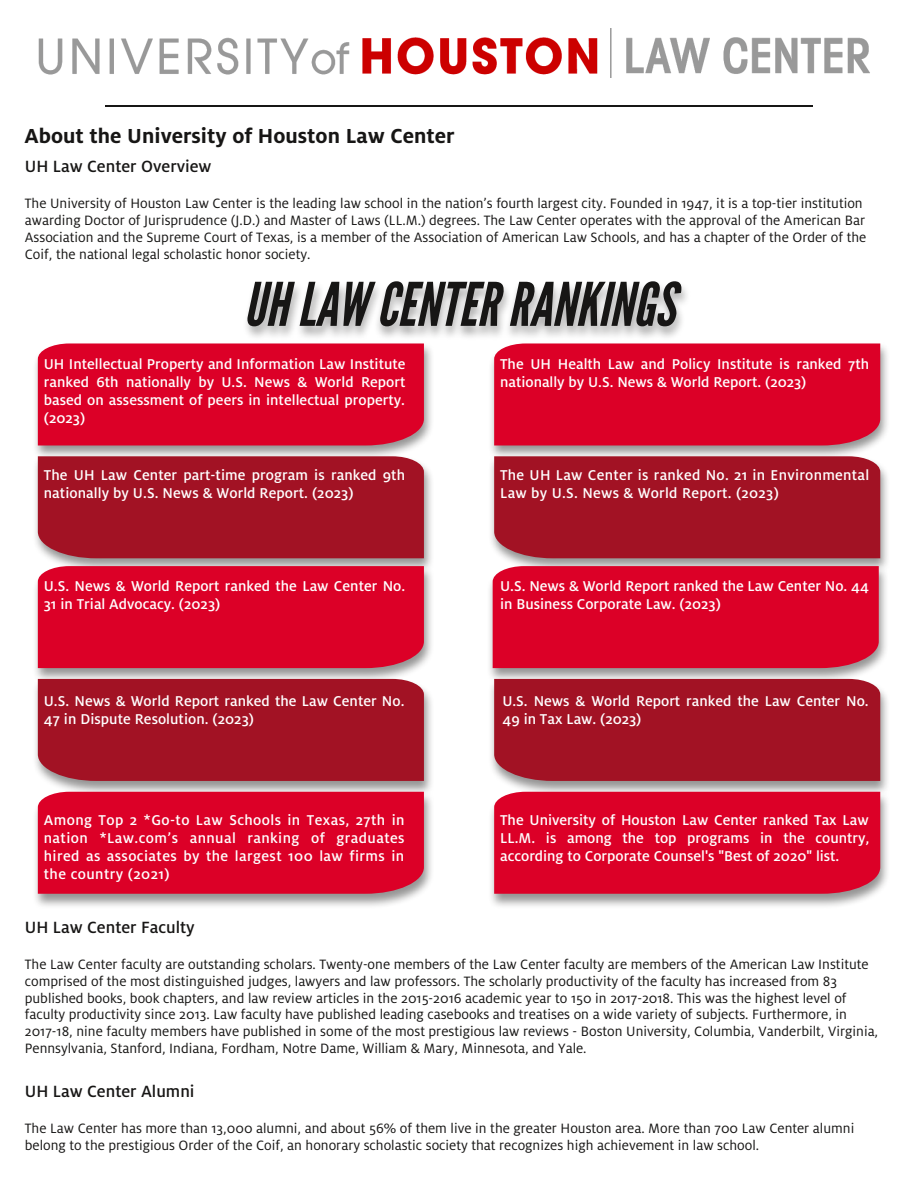
<style>
.page{position:relative;width:918px;height:1188px;background:#fff}
.page>*{position:absolute;margin:0;border:0;box-sizing:border-box;transform-origin:0 0}
.t1{font:italic 60px "League Gothic";color:#171615}
.t2{font:700 22.5px "Milo OT";color:#171615}
.t3{font:500 18px "Milo OT";color:#171615}
.t4{font:500 15.75px/18px "Milo OT";letter-spacing:.005em;color:#fff}
.t5{font:15px/16.8px "Milo OT";color:#171615}
</style>
<div class="page">
<hr style="left:105px;top:105px;width:708px;height:1px;background:#171615">
<img style="left:35px;top:345px;width:397px;height:561px">
<div style="left:38px;top:456px;width:386px;height:102px;background:#a21224"></div>
<div style="left:38px;top:679px;width:386px;height:102px;background:#a21224"></div>
<div style="left:38px;top:343px;width:386px;height:103px;background:#dc0027"></div>
<div style="left:38px;top:566px;width:386px;height:102px;background:#dc0027"></div>
<div style="left:38px;top:792px;width:386px;height:102px;background:#dc0027"></div>
<img style="left:489px;top:343px;width:399px;height:563px">
<div style="left:493px;top:566px;width:386px;height:102px;background:#dc0027"></div>
<div style="left:494px;top:456px;width:386px;height:102px;background:#a21224"></div>
<div style="left:494px;top:679px;width:386px;height:102px;background:#a21224"></div>
<div style="left:494px;top:343px;width:386px;height:103px;background:#dc0027"></div>
<div style="left:494px;top:792px;width:386px;height:102px;background:#dc0027"></div>
<img style="left:38px;top:29px;width:832px;height:48px">
<p class="t2" style="left:25px;top:122px;width:431px">About the University of Houston Law Center</p>
<p class="t3" style="left:25px;top:156px;width:188px">UH Law Center Overview</p>
<p class="t5" style="left:25px;top:195px;width:843px">The University of Houston Law Center is the leading law school in the nation’s fourth largest city. Founded in 1947, it is a top-tier institution awarding Doctor of Jurisprudence (J.D.) and Master of Laws (LL.M.) degrees. The Law Center operates with the approval of the American Bar Association and the Supreme Court of Texas, is a member of the Association of American Law Schools, and has a chapter of the Order of the Coif, the national legal scholastic honor society.</p>
<p class="t1" style="left:243px;top:270px;width:433px">UHLAW CENTERRANKINGS</p>
<p class="t4" style="left:44px;top:355px;width:363px;text-align:justify">UH Intellectual Property and Information Law Institute ranked 6th nationally by U.S. News &amp; World Report based on assessment of peers in intellectual property. (2023)</p>
<p class="t4" style="left:500px;top:355px;width:371px">The UH Health Law and Policy Institute is ranked 7th nationally by U.S. News &amp; World Report. (2023)</p>
<p class="t4" style="left:44px;top:466px;width:363px">The UH Law Center part-time program is ranked 9th nationally by U.S. News &amp; World Report. (2023)</p>
<p class="t4" style="left:500px;top:466px;width:371px">The UH Law Center is ranked No. 21 in Environmental<br>Law by U.S. News &amp; World Report. (2023)</p>
<p class="t4" style="left:44px;top:577px;width:363px">U.S. News &amp; World Report ranked the Law Center No.<br>31 in Trial Advocacy. (2023)</p>
<p class="t4" style="left:500px;top:577px;width:371px">U.S. News &amp; World Report ranked the Law Center No. 44 in Business Corporate Law. (2023)</p>
<p class="t4" style="left:44px;top:692px;width:362px">U.S. News &amp; World Report ranked the Law Center No.<br>47 in Dispute Resolution. (2023)</p>
<p class="t4" style="left:502px;top:692px;width:368px">U.S. News &amp; World Report ranked the Law Center No.<br>49 in Tax Law. (2023)</p>
<p class="t4" style="left:44px;top:811px;width:362px;text-align:justify">Among Top 2 *Go-to Law Schools in Texas, 27th in nation *Law.com’s annual ranking of graduates hired as associates by the largest 100 law firms in the country (2021)</p>
<p class="t4" style="left:500px;top:811px;width:371px;text-align:justify">The University of Houston Law Center ranked Tax Law LL.M. is among the top programs in the country, according to Corporate Counsel's "Best of 2020" list.</p>
<p class="t3" style="left:25px;top:916px;width:171px">UH Law Center Faculty</p>
<p class="t5" style="left:25px;top:955px;width:855px">The Law Center faculty are outstanding scholars. Twenty-one members of the Law Center faculty are members of the American Law Institute comprised of the most distinguished judges, lawyers and law professors. The scholarly productivity of the faculty has increased from 83 published books, book chapters, and law review articles in the 2015-2016 academic year to 150 in 2017-2018. This was the highest level of faculty productivity since 2013. Law faculty have published leading casebooks and treatises on a wide variety of subjects. Furthermore, in 2017-18, nine faculty members have published in some of the most prestigious law reviews - Boston University, Columbia, Vanderbilt, Virginia, Pennsylvania, Stanford, Indiana, Fordham, Notre Dame, William &amp; Mary, Minnesota, and Yale.</p>
<p class="t3" style="left:25px;top:1080px;width:171px">UH Law Center Alumni</p>
<p class="t5" style="left:25px;top:1119px;width:831px">The Law Center has more than 13,000 alumni, and about 56% of them live in the greater Houston area. More than 700 Law Center alumni belong to the prestigious Order of the Coif, an honorary scholastic society that recognizes high achievement in law school.</p>
</div>
